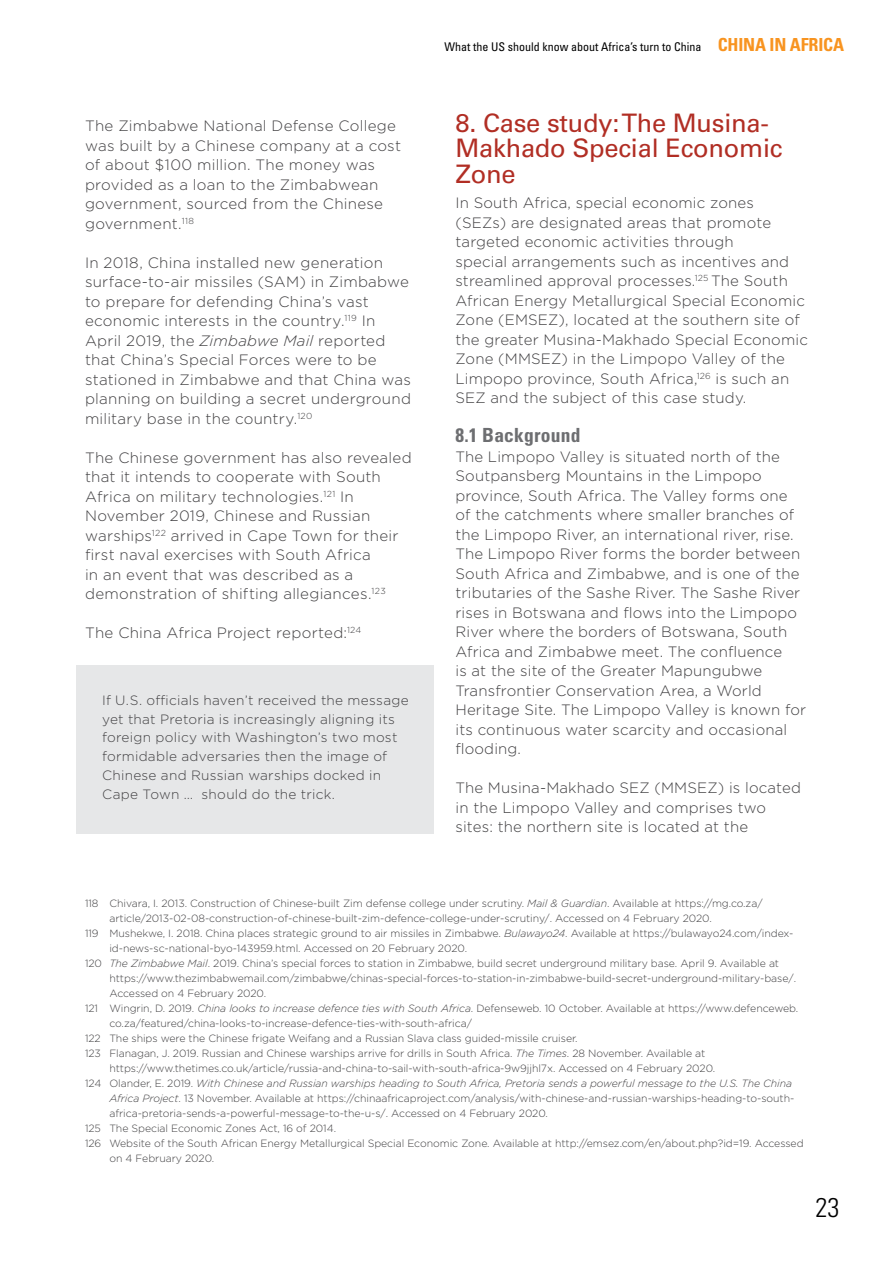
<style>
.page{position:relative;width:893px;height:1263px;background:#fff}
.page>*{position:absolute;margin:0;border:0;box-sizing:border-box;transform-origin:0 0}
.t1{font:300 condensed 27px "Univers LT Std";color:#000}
.t2{font:25.5px/25.5px "Univers LT Std";letter-spacing:-.01em;color:#b12e24}
.t3{font:700 condensed 19.5px "Univers LT Std";letter-spacing:.01em;color:#6d6e71}
.t4{font:300 15px/19.5px "Gotham";letter-spacing:.01em;color:#414042}
.t5{font:300 13.5px/18.8px "Gotham";letter-spacing:.02em;color:#414042}
.t6{font:condensed 12px "Univers LT Std";color:#000}
.t7{font:300 10.5px "Gotham";letter-spacing:-.005em;color:#414042}
.t8{font:italic 300 10.5px "Gotham";letter-spacing:-.005em;color:#414042}
.s1{font-style:italic}
.s2{font-weight:700;font-size:18px;color:#f89420}
.s3{font-style:normal}
</style>
<div class="page">
<div style="left:76px;top:665px;width:358px;height:168px;background:#e6e7e8"></div>
<p class="t4" style="left:85px;top:116px;width:318px">The Zimbabwe National Defense College was built by a Chinese company at a cost of about $100 million. The money was provided as a loan to the Zimbabwean government, sourced from the Chinese government.<sup>118</sup></p>
<p class="t4" style="left:85px;top:252px;width:327px">In 2018, China installed new generation surface-to-air missiles (SAM) in Zimbabwe to prepare for defending China’s vast economic interests in the country.<sup>119</sup> In April 2019, the <span class="s1">Zimbabwe Mail</span> reported that China’s Special Forces were to be stationed in Zimbabwe and that China was planning on building a secret underground military base in the country.<sup>120</sup></p>
<p class="t4" style="left:85px;top:447px;width:328px">The Chinese government has also revealed that it intends to cooperate with South Africa on military technologies.<sup>121</sup> In November 2019, Chinese and Russian warships<sup>122</sup> arrived in Cape Town for their first naval exercises with South Africa<br>in an event that was described as a demonstration of shifting allegiances.<sup>123</sup></p>
<p class="t4" style="left:85px;top:623px;width:278px">The China Africa Project reported:<sup>124</sup></p>
<p class="t5" style="left:102px;top:690px;width:308px">If U.S. officials haven’t received the message yet that Pretoria is increasingly aligning its foreign policy with Washington’s two most formidable adversaries then the image of Chinese and Russian warships docked in Cape Town … should do the trick.</p>
<p class="t6" style="left:444px;top:39px;width:401px">What the US should know about Africa’s turn to China <span class="s2">CHINA IN AFRICA</span></p>
<h2 class="t2" style="left:455px;top:110px;width:329px">8. Case study: The Musina-<br>Makhado Special Economic<br>Zone</h2>
<p class="t4" style="left:455px;top:193px;width:354px">In South Africa, special economic zones (SEZs) are designated areas that promote targeted economic activities through<br>special arrangements such as incentives and streamlined approval processes.<sup>125</sup> The South African Energy Metallurgical Special Economic Zone (EMSEZ), located at the southern site of the greater Musina-Makhado Special Economic Zone (MMSEZ) in the Limpopo Valley of the Limpopo province, South Africa,<sup>126</sup> is such an SEZ and the subject of this case study.</p>
<h3 class="t3" style="left:455px;top:423px;width:126px">8.1 Background</h3>
<p class="t4" style="left:455px;top:446px;width:352px">The Limpopo Valley is situated north of the Soutpansberg Mountains in the Limpopo province, South Africa. The Valley forms one of the catchments where smaller branches of the Limpopo River, an international river, rise.<br>The Limpopo River forms the border between South Africa and Zimbabwe, and is one of the tributaries of the Sashe River. The Sashe River rises in Botswana and flows into the Limpopo River where the borders of Botswana, South Africa and Zimbabwe meet. The confluence<br>is at the site of the Greater Mapungubwe Transfrontier Conservation Area, a World Heritage Site. The Limpopo Valley is known for its continuous water scarcity and occasional flooding.</p>
<p class="t4" style="left:455px;top:778px;width:347px">The Musina-Makhado SEZ (MMSEZ) is located in the Limpopo Valley and comprises two sites: the northern site is located at the</p>
<p class="t7" style="left:85px;top:896px;width:679px">118 Chivara, I. 2013. Construction of Chinese-built Zim defense college under scrutiny. <span class="s1">Mail &amp; Guardian</span>. Available at https://mg.co.za/</p>
<p class="t7" style="left:109px;top:911px;width:604px">article/2013-02-08-construction-of-chinese-built-zim-defence-college-under-scrutiny/. Accessed on 4 February 2020.</p>
<p class="t7" style="left:85px;top:926px;width:710px">119 Mushekwe, I. 2018. China places strategic ground to air missiles in Zimbabwe. <span class="s1">Bulawayo24</span>. Available at https://bulawayo24.com/index-</p>
<p class="t7" style="left:109px;top:941px;width:359px">id-news-sc-national-byo-143959.html. Accessed on 20 February 2020.</p>
<p class="t7" style="left:85px;top:956px;width:696px">120 <span class="s1">The Zimbabwe Mail</span>. 2019. China’s special forces to station in Zimbabwe, build secret underground military base. April 9. Available at</p>
<p class="t7" style="left:109px;top:971px;width:688px">https://www.thezimbabwemail.com/zimbabwe/chinas-special-forces-to-station-in-zimbabwe-build-secret-underground-military-base/.</p>
<p class="t7" style="left:109px;top:986px;width:158px">Accessed on 4 February 2020.</p>
<p class="t7" style="left:85px;top:1001px;width:715px">121 Wingrin, D. 2019. <span class="s1">China looks to increase defence ties with South Africa</span>. Defenseweb. 10 October. Available at https://www.defenceweb.</p>
<p class="t7" style="left:109px;top:1016px;width:364px">co.za/featured/china-looks-to-increase-defence-ties-with-south-africa/</p>
<p class="t7" style="left:85px;top:1031px;width:494px">122 The ships were the Chinese frigate Weifang and a Russian Slava class guided-missile cruiser.</p>
<p class="t7" style="left:85px;top:1046px;width:622px">123 Flanagan, J. 2019. Russian and Chinese warships arrive for drills in South Africa. <span class="s1">The Times</span>. 28 November. Available at</p>
<p class="t7" style="left:109px;top:1061px;width:607px">https://www.thetimes.co.uk/article/russia-and-china-to-sail-with-south-africa-9w9jjhl7x. Accessed on 4 February 2020.</p>
<p class="t8" style="left:85px;top:1076px;width:709px"><span class="s3">124 Olander, E. 2019.</span> With Chinese and Russian warships heading to South Africa, Pretoria sends a powerful message to the U.S. The China</p>
<p class="t7" style="left:109px;top:1091px;width:686px"><span class="s1">Africa Project</span>. 13 November. Available at https://chinaafricaproject.com/analysis/with-chinese-and-russian-warships-heading-to-south-</p>
<p class="t7" style="left:109px;top:1106px;width:440px">africa-pretoria-sends-a-powerful-message-to-the-u-s/. Accessed on 4 February 2020.</p>
<p class="t7" style="left:85px;top:1121px;width:253px">125 The Special Economic Zones Act, 16 of 2014.</p>
<p class="t7" style="left:85px;top:1136px;width:720px">126 Website of the South African Energy Metallurgical Special Economic Zone. Available at http://emsez.com/en/about.php?id=19. Accessed</p>
<p class="t7" style="left:109px;top:1151px;width:106px">on 4 February 2020.</p>
<h1 class="t1" style="left:816px;top:1191px;width:25px">23</h1>
</div>
